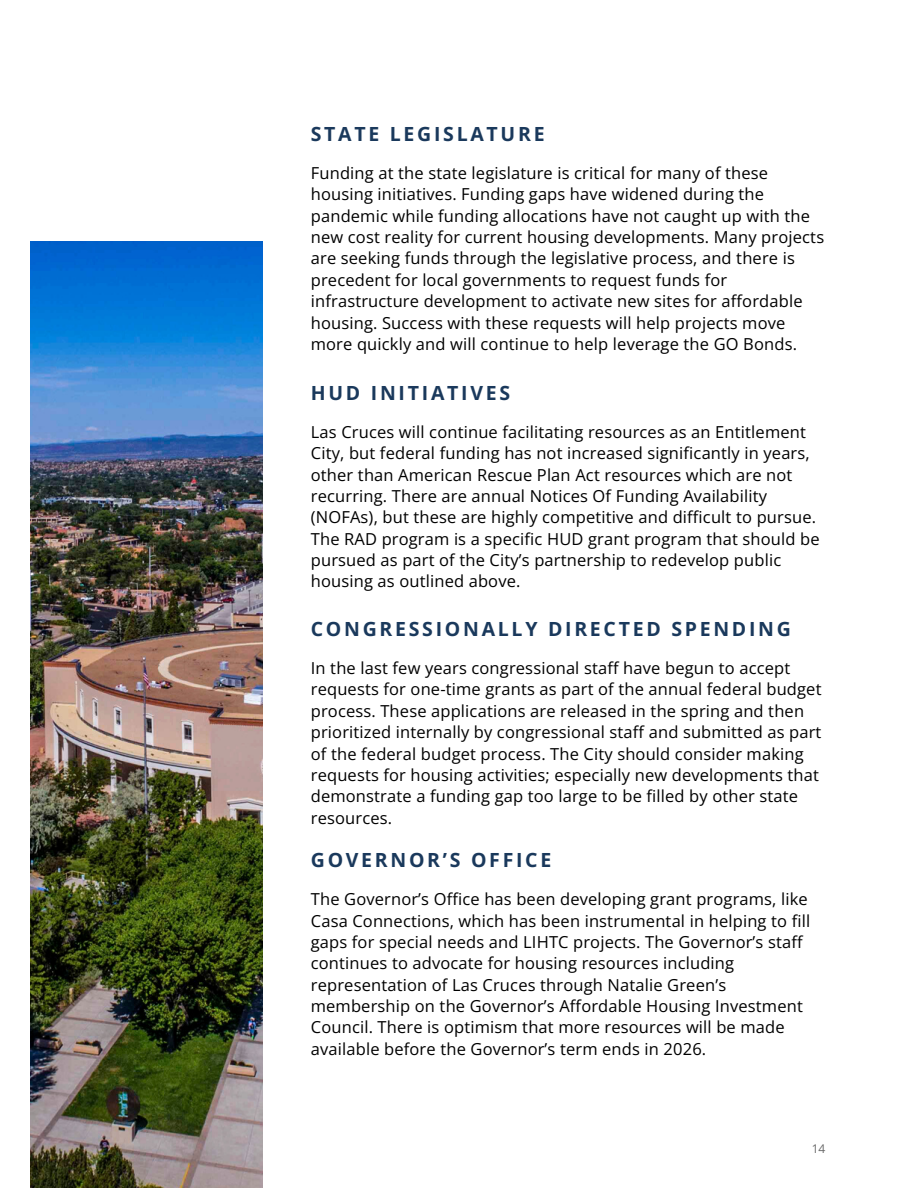
<style>
.page{position:relative;width:918px;height:1188px;background:#fff}
.page>*{position:absolute;margin:0;border:0;box-sizing:border-box;transform-origin:0 0}
.t1{font:700 19.5px "Open Sans";letter-spacing:.14em;color:#1a395c}
.t2{font:16.5px/21.3px "Open Sans";letter-spacing:.01em;color:#000}
.t3{font:12px "Open Sans";color:#696969}
.s1{font-style:inherit}
</style>
<div class="page">
<img style="left:31px;top:242px;width:231px;height:946px">
<p class="t1" style="left:311px;top:120px;width:235px">STATE LEGISLATURE</p>
<p class="t2" style="left:311px;top:162px;width:515px">Funding at the state legislature is critical for many of these housing initiatives. Funding gaps have widened during the pandemic while funding allocations have not caught up with the new cost reality for current housing developments. Many projects are seeking funds through the legislative process, and there is precedent for local governments to request funds for infrastructure development to activate new sites for affordable housing. Success with these requests will help projects move more quickly and will continue to help leverage the GO Bonds.</p>
<p class="t1" style="left:311px;top:379px;width:201px">HUD INITIATIVES</p>
<p class="t2" style="left:311px;top:421px;width:510px">Las Cruces will continue facilitating resources as an Entitlement City, but federal funding has not increased significantly in years, other than American Rescue Plan Act resources which are not recurring. There are annual Notices Of Funding Availability (NOFAs), but these are highly competitive and difficult to pursue.<br>The RAD program is a specific HUD grant program that should be pursued as part of the City’s partnership to redevelop public housing as outlined above.</p>
<p class="t1" style="left:311px;top:615px;width:482px">CONGRESSIONALLY DIRECTED SPENDING</p>
<p class="t2" style="left:311px;top:657px;width:512px">In the last few years congressional staff have begun to accept requests for one-time grants as part of the annual federal budget process. These applications are released in the spring and then prioritized internally by congressional staff and submitted as part of the federal budget process. The City should consider making requests for housing activities; especially new developments that demonstrate a funding gap too large to be filled by other state resources.</p>
<p class="t1" style="left:311px;top:846px;width:242px">GOVERNOR’S OFFICE</p>
<p class="t2" style="left:311px;top:888px;width:501px">The Governor’s Office has been developing grant programs, like Casa Connections, which has been instrumental in helping to fill gaps for special needs and LIHTC projects. The Governor’s staff continues to advocate for housing resources including representation of Las Cruces through Natalie Green’s membership on the Governor’s Affordable Housing Investment Council. There is optimism that more resources will be made available before the Governor’s term ends in 2026.</p>
<p class="t3" style="left:812px;top:1141px;width:15px">1<span class="s1">4</span></p>
</div>
